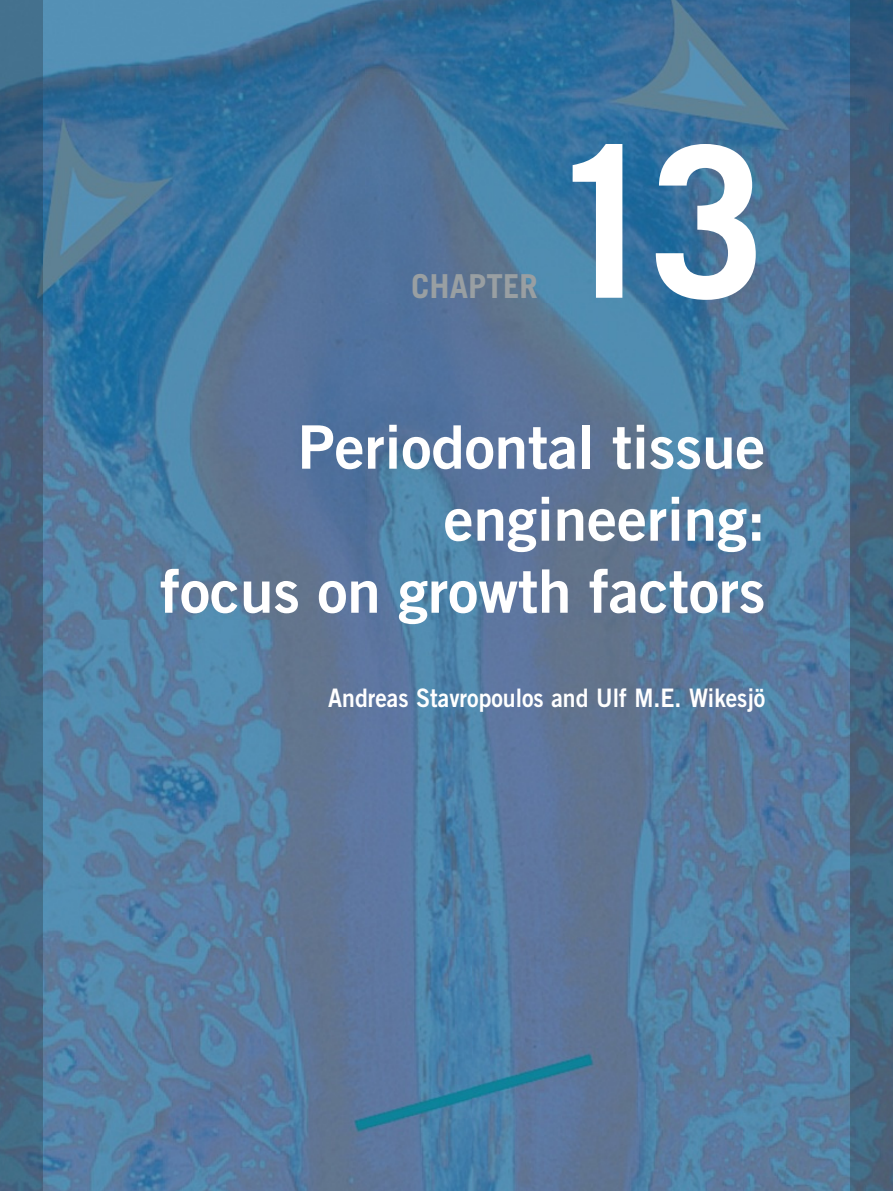
<style>
.page{position:relative;width:893px;height:1191px;background:#fff}
.page>*{position:absolute;margin:0;border:0;box-sizing:border-box;transform-origin:0 0}
.t1{font:700 210px "Trade Gothic LT Std";color:#fff}
.t2{font:60px/72px "Trade Gothic LT Std Bd 2";color:#fff;text-align:right}
.t3{font:700 33px "Trade Gothic LT Std";color:#999fa2}
.t4{font:25.5px "Trade Gothic LT Std Bd 2";color:#fff;scale:.9 1}
</style>
<div class="page">
<img style="left:42px;top:0;width:809px;height:1191px">
<img style="left:0;top:0;width:42px;height:1191px">
<img style="left:851px;top:0;width:42px;height:1191px">
<p class="t3" style="left:411px;top:266px;width:128px">CHAPTER</p>
<h1 class="t1" style="left:547px;top:94px;width:220px">13</h1>
<p class="t2" style="left:160px;top:410px;width:607px">Periodontal tissue engineering:<br>focus on growth factors</p>
<p class="t4" style="left:328px;top:682px;width:487px">Andreas Stavropoulos and Ulf M.E. Wikesjö</p>
</div>
